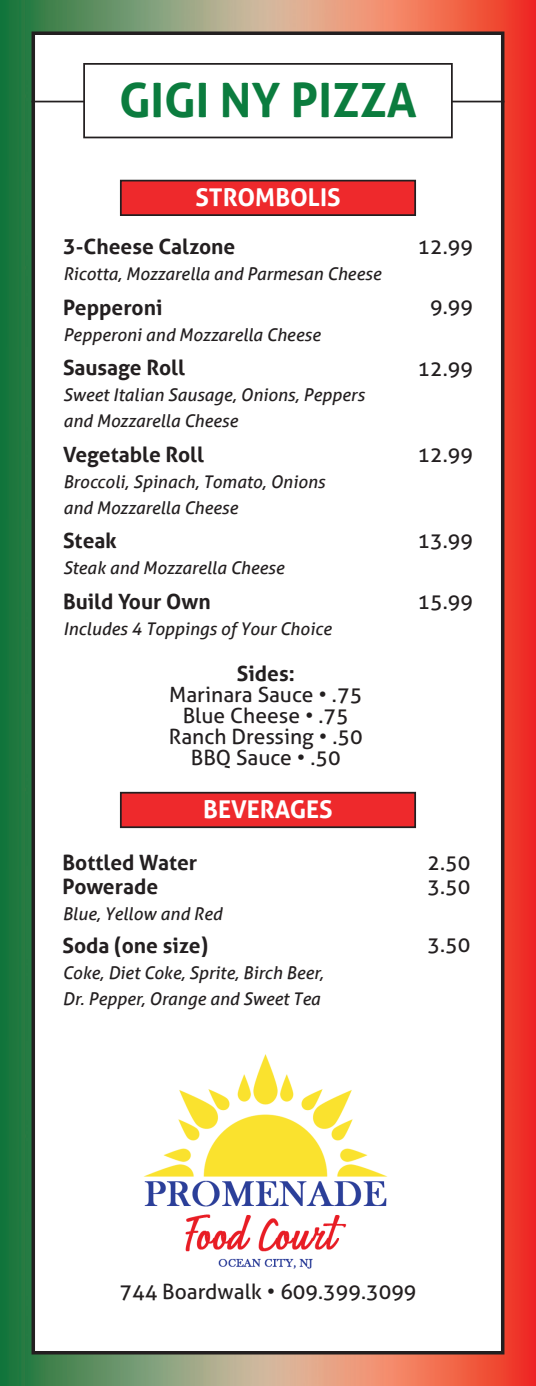
<style>
.page{position:relative;width:536px;height:1386px;background:#fff}
.page>*{position:absolute;margin:0;border:0;box-sizing:border-box;transform-origin:0 0}
.t1{font:700 47.25px "Aller";color:#0b7c3e}
.t2{font:700 24.5px "Aller";color:#fff}
.t3{font:21px/21px "Aller";color:#231f20;text-align:center}
.t4{font:700 21px/24.5px "Aller";color:#231f20}
.t5{font:italic 17.5px/26.2px "Aller";color:#231f20}
</style>
<div class="page">
<img style="left:0;top:0;width:536px;height:1386px">
<div style="left:32px;top:32px;width:472px;height:1322px;background:#fff;border:4px solid #231f20"></div>
<hr style="left:32px;top:101px;width:472px;height:1px;background:#231f20">
<div style="left:83px;top:63px;width:369px;height:75px;background:#fff;border:2px solid #231f20"></div>
<svg style="left:119px;top:179px;width:298px;height:37px;background:#d92d30"></svg>
<svg style="left:119px;top:791px;width:298px;height:38px;background:#da3335"></svg>
<img style="left:143px;top:1054px;width:245px;height:215px">
<h1 class="t1" style="left:119px;top:71px;width:299px">GIGI NY PIZZA</h1>
<h2 class="t2" style="left:195px;top:182px;width:147px">STROMBOLIS</h2>
<p class="t4" style="left:63px;top:234px;width:174px">3-Cheese Calzone</p>
<p class="t5" style="left:63px;top:261px;width:319px">Ricotta, Mozzarella and Parmesan Cheese</p>
<p class="t4" style="left:63px;top:295px;width:101px">Pepperoni</p>
<p class="t5" style="left:63px;top:321px;width:259px">Pepperoni and Mozzarella Cheese</p>
<p class="t4" style="left:63px;top:355px;width:123px">Sausage Roll</p>
<p class="t5" style="left:63px;top:382px;width:303px">Sweet Italian Sausage, Onions, Peppers and Mozzarella Cheese</p>
<p class="t4" style="left:63px;top:442px;width:142px">Vegetable Roll</p>
<p class="t5" style="left:63px;top:468px;width:263px">Broccoli, Spinach, Tomato, Onions and Mozzarella Cheese</p>
<p class="t4" style="left:63px;top:528px;width:55px">Steak</p>
<p class="t5" style="left:63px;top:555px;width:223px">Steak and Mozzarella Cheese</p>
<p class="t4" style="left:63px;top:589px;width:149px">Build Your Own</p>
<p class="t5" style="left:63px;top:615px;width:270px">Includes 4 Toppings of Your Choice</p>
<p class="t4" style="left:237px;top:661px;width:59px">Sides:</p>
<p class="t3" style="left:169px;top:684px;width:195px">Marinara Sauce • .75<br>Blue Cheese • .75<br>Ranch Dressing • .50<br>BBQ Sauce • .50</p>
<h2 class="t2" style="left:203px;top:794px;width:131px">BEVERAGES</h2>
<p class="t4" style="left:62px;top:850px;width:136px">Bottled Water<br>Powerade</p>
<p class="t5" style="left:62px;top:901px;width:161px">Blue, Yellow and Red</p>
<p class="t4" style="left:62px;top:933px;width:147px">Soda (one size)</p>
<p class="t5" style="left:62px;top:960px;width:262px">Coke, Diet Coke, Sprite, Birch Beer,<br>Dr. Pepper, Orange and Sweet Tea</p>
<p class="t3" style="left:417px;top:236px;width:57px">12.99</p>
<p class="t3" style="left:430px;top:296px;width:44px">9.99</p>
<p class="t3" style="left:417px;top:358px;width:57px">12.99</p>
<p class="t3" style="left:417px;top:444px;width:57px">12.99</p>
<p class="t3" style="left:417px;top:530px;width:57px">13.99</p>
<p class="t3" style="left:417px;top:591px;width:57px">15.99</p>
<p class="t3" style="left:427px;top:850px;width:44px;line-height:24.5px;text-align:left">2.50<br>3.50</p>
<p class="t3" style="left:427px;top:934px;width:44px">3.50</p>
<p class="t3" style="left:119px;top:1281px;width:298px">744 Boardwalk • 609.399.3099</p>
</div>
